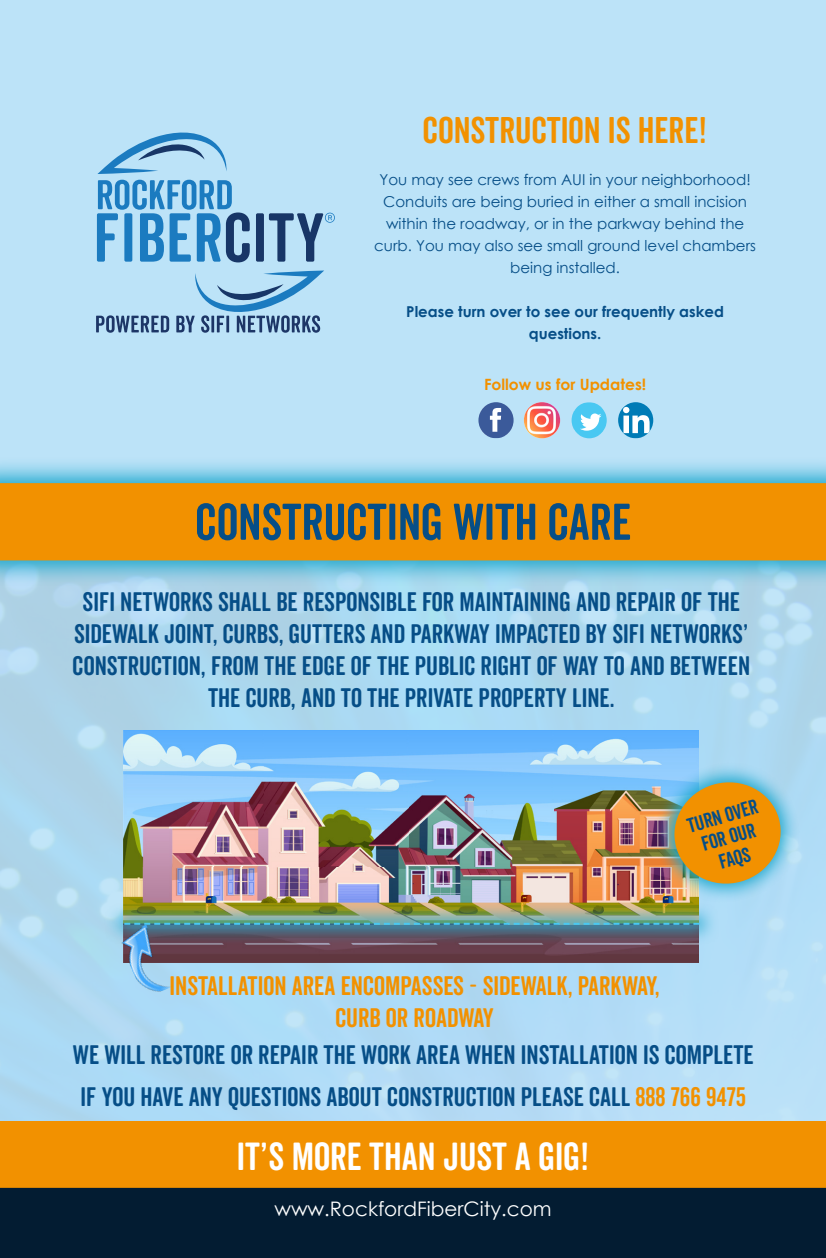
<style>
.page{position:relative;width:826px;height:1258px;background:#fff}
.page>*{position:absolute;margin:0;border:0;box-sizing:border-box;transform-origin:0 0}
.t1{font:50px "Veneer Clean Soft";color:#064e87}
.t2{font:38px "Veneer Clean Soft";color:#fff}
.t3{font:36px "Veneer Clean Soft";color:#f29100}
.t4{font:26px/32px "Veneer Clean Soft";color:#064e87;text-align:center}
.t5{font:26px "Veneer Clean Soft";color:#f29100}
.t6{font:20px "Century Gothic";color:#fff}
.t7{font:20px "Veneer Clean";color:#064e87}
.t8{font:700 15.6px "Century Gothic";color:#f29100}
.t9{font:15px/22px "Century Gothic";color:#064e87;text-align:center}
.t10{font:700 15px/22px "Century Gothic";color:#064e87;text-align:center}
.s1{color:#f29100}
</style>
<div class="page">
<div style="left:0;top:0;width:826px;height:1133px;background:#bce3f8"></div>
<img style="left:0;top:587px;width:826px;height:534px">
<div style="left:0;top:1121px;width:826px;height:137px;background:#f29100"></div>
<div style="left:0;top:1188px;width:826px;height:70px;background:#031c32"></div>
<div style="left:256px;top:213px;width:8px;height:49px;background:#183667;border-radius:2px"></div>
<svg style="left:269px;top:213px;width:66px;height:49px"></svg>
<svg style="left:97px;top:133px;width:130px;height:41px"></svg>
<svg style="left:97px;top:180px;width:153px;height:82px"></svg>
<svg style="left:96px;top:315px;width:73px;height:18px"></svg>
<svg style="left:176px;top:271px;width:148px;height:62px"></svg>
<svg style="left:478px;top:402px;width:36px;height:36px"></svg>
<svg style="left:572px;top:402px;width:35px;height:36px"></svg>
<svg style="left:618px;top:402px;width:35px;height:36px"></svg>
<svg style="left:0;top:463px;width:826px;height:124px;background:#83c9e2"></svg>
<div style="left:0;top:483px;width:826px;height:77px;background:#f29100"></div>
<img style="left:124px;top:730px;width:575px;height:233px">
<svg style="left:105px;top:902px;width:614px;height:43px;background:#616c80"></svg>
<img style="left:124px;top:745px;width:694px;height:180px">
<img style="left:118px;top:925px;width:56px;height:74px">
<img style="left:524px;top:402px;width:36px;height:36px;border-radius:18px">
<p class="t3" style="left:423px;top:109px;width:286px">CONSTRUCTION IS HERE!</p>
<p class="t9" style="left:380px;top:169px;width:373px">You may see crews from AUI in your neighborhood!</p>
<p class="t9" style="left:374px;top:191px;width:383px">Conduits are being buried in either a small incision within the roadway, or in the parkway behind the curb. You may also see small ground level chambers being installed.</p>
<p class="t10" style="left:406px;top:300px;width:319px">Please turn over to see our frequently asked questions.</p>
<p class="t8" style="left:484px;top:373px;width:164px">Follow us for Updates!</p>
<p class="t1" style="left:195px;top:492px;width:437px">CONSTRUCTING WITH CARE</p>
<p class="t4" style="left:73px;top:585px;width:679px">SIFI NETWORKS SHALL BE RESPONSIBLE FOR MAINTAINING AND REPAIR OF THE SIDEWALK JOINT, CURBS, GUTTERS AND PARKWAY IMPACTED BY SIFI NETWORKS’ CONSTRUCTION, FROM THE EDGE OF THE PUBLIC RIGHT OF WAY TO AND BETWEEN THE CURB, AND TO THE PRIVATE PROPERTY LINE.</p>
<p class="t7" style="left:684px;top:814px;width:74px;rotate:-16deg">TURN OVER</p>
<p class="t7" style="left:699px;top:833px;width:57px;rotate:-16deg">FOR OUR</p>
<p class="t7" style="left:716px;top:851px;width:34px;rotate:-16deg">FAQs</p>
<p class="t5" style="left:170px;top:970px;width:491px">INSTALLATION AREA ENCOMPASSES - SIDEWALK, PARKWAY,</p>
<p class="t5" style="left:335px;top:1002px;width:160px">CURB OR ROADWAY</p>
<p class="t4" style="left:73px;top:1039px;width:682px">WE WILL RESTORE OR REPAIR THE WORK AREA WHEN INSTALLATION IS COMPLETE</p>
<p class="t4" style="left:81px;top:1081px;width:667px">IF YOU HAVE ANY QUESTIONS ABOUT CONSTRUCTION PLEASE CALL <span class="s1">888 766 9475</span></p>
<p class="t2" style="left:237px;top:1133px;width:354px">IT’S MORE THAN JUST A GIG!</p>
<p class="t6" style="left:274px;top:1195px;width:279px">www.RockfordFiberCity.com</p>
</div>
